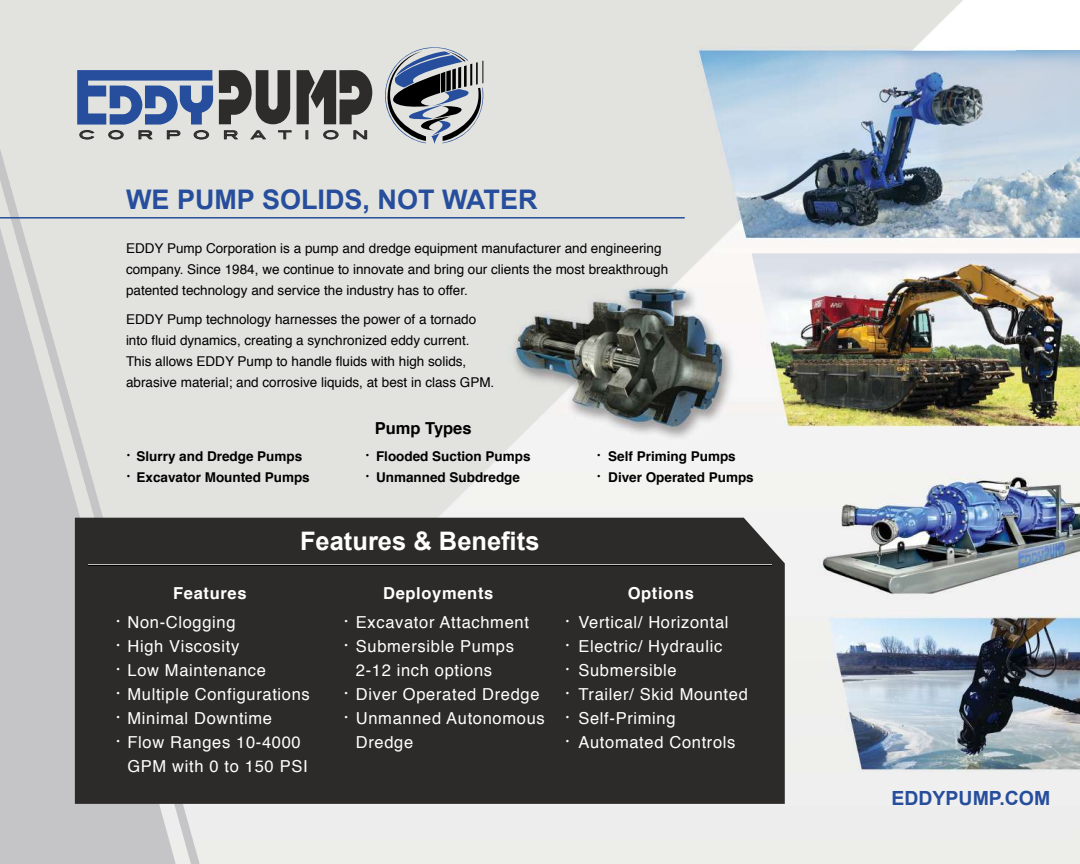
<style>
.page{position:relative;width:1080px;height:864px;background:#fff}
.page>*{position:absolute;margin:0;border:0;box-sizing:border-box;transform-origin:0 0}
.t1{font:700 27px "Arial";color:#264e9c}
.t2{font:700 25.5px "Arial";color:#fff}
.t3{font:21px/24px "Minion Pro";color:#fff;text-align:justify}
.t4{font:21px/21px "Minion Pro";color:#000}
.t5{font:700 19.5px "Arial";color:#264e9c}
.t6{font:16.5px/24px "Helvetica";letter-spacing:.04em;color:#fff}
.t7{font:700 16.5px "Helvetica";letter-spacing:.04em;color:#fff}
.t8{font:700 16.5px "Helvetica";color:#000}
.t9{font:13.5px/21px "Helvetica";color:#000}
.t10{font:700 13.5px/21px "Helvetica";color:#000}
.t11{font:500 11.1px "Blair Md ITCTT";letter-spacing:.82em;color:#2e2c2b;scale:1.39 1}
</style>
<div class="page">
<img style="left:963px;top:46px;width:117px;height:818px">
<img style="left:0;top:0;width:963px;height:864px">
<img style="left:0;top:148px;width:200px;height:716px">
<div style="left:75px;top:518px;width:710px;height:286px;background:#2c2b29"></div>
<img style="left:89px;top:564px;width:682px;height:2px">
<img style="left:752px;top:253px;width:328px;height:173px">
<img style="left:699px;top:51px;width:381px;height:187px">
<img style="left:1017px;top:51px;width:63px;height:130px">
<svg style="left:219px;top:70px;width:71px;height:54px;background:#676664"></svg>
<svg style="left:297px;top:70px;width:75px;height:54px;background:#62615f"></svg>
<svg style="left:382px;top:47px;width:105px;height:97px;background:#959ba4"></svg>
<svg style="left:77px;top:70px;width:136px;height:70px;background:#7b90b6"></svg>
<svg style="left:224px;top:130px;width:15px;height:10px"></svg>
<svg style="left:250px;top:130px;width:17px;height:10px"></svg>
<svg style="left:278px;top:130px;width:14px;height:10px"></svg>
<svg style="left:306px;top:130px;width:2px;height:9px"></svg>
<svg style="left:323px;top:130px;width:16px;height:10px"></svg>
<svg style="left:353px;top:130px;width:14px;height:10px"></svg>
<hr style="left:0;top:217px;width:685px;height:2px;background:#264e9c">
<p class="t11" style="left:79px;top:126px;width:210px">CORPORATION</p>
<h1 class="t1" style="left:126px;top:182px;width:413px">WE PUMP SOLIDS, NOT WATER</h1>
<p class="t9" style="left:126px;top:239px;width:544px">EDDY Pump Corporation is a pump and dredge equipment manufacturer and engineering company. Since 1984, we continue to innovate and bring our clients the most breakthrough patented technology and service the industry has to offer.</p>
<p class="t9" style="left:126px;top:309px;width:370px">EDDY Pump technology harnesses the power of a tornado into fluid dynamics, creating a synchronized eddy current.<br>This allows EDDY Pump to handle fluids with high solids, abrasive material; and corrosive liquids, at best in class GPM.</p>
<p class="t8" style="left:375px;top:414px;width:98px">Pump Types</p>
<p class="t10" style="left:136px;top:446px;width:175px">Slurry and Dredge Pumps<br>Excavator Mounted Pumps</p>
<p class="t10" style="left:376px;top:446px;width:156px">Flooded Suction Pumps<br>Unmanned Subdredge</p>
<p class="t10" style="left:608px;top:446px;width:147px">Self Priming Pumps<br>Diver Operated Pumps</p>
<h3 class="t4" style="left:126px;top:439px;width:6px">. .</h3>
<h3 class="t4" style="left:365px;top:439px;width:6px">. .</h3>
<h3 class="t4" style="left:597px;top:439px;width:6px">. .</h3>
<h2 class="t2" style="left:300px;top:524px;width:241px">Features &amp; Benefits</h2>
<p class="t7" style="left:173px;top:580px;width:75px">Features</p>
<p class="t7" style="left:383px;top:580px;width:112px">Deployments</p>
<p class="t7" style="left:628px;top:580px;width:68px">Options</p>
<p class="t6" style="left:128px;top:611px;width:184px">Non-Clogging<br>High Viscosity<br>Low Maintenance<br>Multiple Configurations<br>Minimal Downtime<br>Flow Ranges 10-4000<br>GPM with 0 to 150 PSI</p>
<p class="t6" style="left:356px;top:611px;width:190px">Excavator Attachment<br>Submersible Pumps<br>2-12 inch options<br>Diver Operated Dredge<br>Unmanned Autonomous<br>Dredge</p>
<p class="t6" style="left:578px;top:611px;width:171px">Vertical/ Horizontal<br>Electric/ Hydraulic<br>Submersible<br>Trailer/ Skid Mounted<br>Self-Priming<br>Automated Controls</p>
<h3 class="t3" style="left:116px;top:603px;width:6px">. . . . . .</h3>
<h3 class="t3" style="left:344px;top:603px;width:6px">. .</h3>
<h3 class="t3" style="left:565px;top:603px;width:6px">. . . . . .</h3>
<h3 class="t3" style="left:344px;top:675px;width:6px">. .</h3>
<h3 class="t5" style="left:891px;top:785px;width:160px">EDDYPUMP.COM</h3>
</div>
